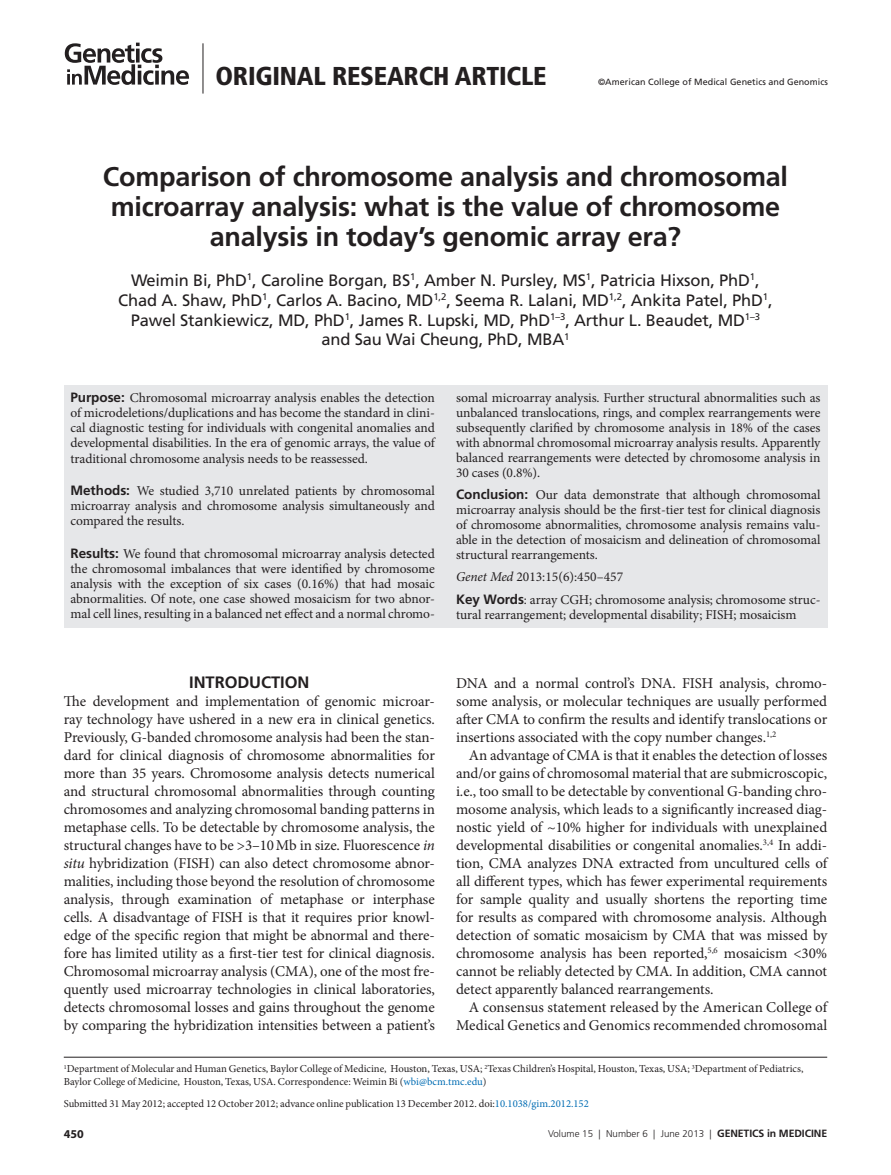
<style>
.page{position:relative;width:891px;height:1175px;background:#fff}
.page>*{position:absolute;margin:0;border:0;box-sizing:border-box;transform-origin:0 0}
.t1{font:700 27px/30px "Frutiger LT Pro";letter-spacing:-.01em;color:#231f20;text-align:center}
.t2{font:900 condensed 25.8px "Frutiger LT Pro";letter-spacing:-.01em;color:#231f20}
.t3{font:16.5px/19.8px "Frutiger LT Pro";letter-spacing:-.01em;color:#231f20;text-align:center}
.t4{font:700 16.5px "Frutiger LT Pro";letter-spacing:-.005em;color:#231f20}
.t5{font:15px/18px "Minion Pro";letter-spacing:-.005em;color:#231f20;text-align:justify}
.t6{font:13.5px/15px "Minion Pro";letter-spacing:-.005em;color:#231f20;text-align:justify}
.t7{font:700 12px "Myriad Pro";color:#231f20}
.t8{font:10.65px/12.9px "Minion Pro";color:#231f20}
.t9{font:300 9.75px "Frutiger LT Pro";color:#231f20}
.t10{font:9px "Frutiger LT Pro";letter-spacing:.005em;color:#231f20}
.s1{font-family:"Frutiger LT Pro";font-weight:700}
.s2{font-style:italic}
.s3{color:#006cb3}
.s4{font-family:"Frutiger LT Pro Bold 2";font-weight:400;font-size:10.5px}
</style>
<div class="page">
<hr style="left:203px;top:43px;width:1px;height:51px;background:#231f20">
<svg style="left:65px;top:43px;width:124px;height:42px"></svg>
<div style="left:64px;top:385px;width:763px;height:243px;background:#e6e7e9"></div>
<hr style="left:64px;top:1056px;width:763px;height:1px;background:#231f20">
<h2 class="t2" style="left:216px;top:60px;width:333px">ORIGINAL RESEARCH ARTICLE</h2>
<p class="t10" style="left:598px;top:76px;width:231px">©American College of Medical Genetics and Genomics</p>
<h1 class="t1" style="left:103px;top:162px;width:687px">Comparison of chromosome analysis and chromosomal microarray analysis: what is the value of chromosome analysis in today’s genomic array era?</h1>
<p class="t3" style="left:118px;top:270px;width:656px">Weimin Bi, PhD<sup>1</sup>, Caroline Borgan, BS<sup>1</sup>, Amber N. Pursley, MS<sup>1</sup>, Patricia Hixson, PhD<sup>1</sup>, Chad A. Shaw, PhD<sup>1</sup>, Carlos A. Bacino, MD<sup>1,2</sup>, Seema R. Lalani, MD<sup>1,2</sup>, Ankita Patel, PhD<sup>1</sup>, Pawel Stankiewicz, MD, PhD<sup>1</sup>, James R. Lupski, MD, PhD<sup>1–3</sup>, Arthur L. Beaudet, MD<sup>1–3 </sup>and Sau Wai Cheung, PhD, MBA<sup>1</sup></p>
<p class="t6" style="left:71px;top:391px;width:366px"><span class="s1">Purpose:</span> Chromosomal microarray analysis enables the detection of microdeletions/duplications and has become the standard in clini&shy;cal diagnostic testing for individuals with congenital anomalies and developmental disabilities. In the era of genomic arrays, the value of traditional chromosome analysis needs to be reassessed.</p>
<p class="t6" style="left:71px;top:483px;width:366px"><span class="s1">Methods:</span> We studied 3,710 unrelated patients by chromosomal microarray analysis and chromosome analysis simultaneously and compared the results.</p>
<p class="t6" style="left:71px;top:546px;width:366px"><span class="s1">Results:</span> We found that chromosomal microarray analysis detected the chromosomal imbalances that were identified by chromosome analysis with the exception of six cases (0.16%) that had mosaic abnormalities. Of note, one case showed mosaicism for two abnor&shy;mal cell lines, resulting in a balanced net effect and a normal chromo-</p>
<p class="t6" style="left:456px;top:390px;width:366px">somal microarray analysis. Further structural abnormalities such as unbalanced translocations, rings, and complex rearrangements were subsequently clarified by chromosome analysis in 18% of the cases with abnormal chromosomal microarray analysis results. Apparently balanced rearrangements were detected by chromosome analysis in 30 cases (0.8%).</p>
<p class="t6" style="left:456px;top:487px;width:366px"><span class="s1">Conclusion:</span> Our data demonstrate that although chromosomal microarray analysis should be the first-tier test for clinical diagnosis of chromosome abnormalities, chromosome analysis remains valu&shy;able in the detection of mosaicism and delineation of chromosomal structural rearrangements.</p>
<p class="t6" style="left:456px;top:566px;width:366px;line-height:22.5px"><span class="s2">Genet Med</span> 2013:15(6):450–457<br><span class="s1">Key Words</span>: array CGH; chromosome analysis; chromosome struc-</p>
<p class="t6" style="left:456px;top:607px;width:342px">tural rearrangement; developmental disability; FISH; mosaicism</p>
<p class="t4" style="left:189px;top:672px;width:122px">Introduction</p>
<p class="t5" style="left:64px;top:692px;width:373px">The development and implementation of genomic microar&shy;ray technology have ushered in a new era in clinical genetics.<br>Previously, G-banded chromosome analysis had been the stan&shy;dard for clinical diagnosis of chromosome abnormalities for more than 35 years. Chromosome analysis detects numerical and structural chromosomal abnormalities through counting chromosomes and analyzing chromosomal banding patterns in metaphase cells. To be detectable by chromosome analysis, the structural changes have to be &gt;3–10Mb in size. Fluorescence <span class="s2">in situ</span> hybridization (FISH) can also detect chromosome abnor&shy;malities, including those beyond the resolution of chromosome analysis, through examination of metaphase or interphase cells. A disadvantage of FISH is that it requires prior knowl&shy;edge of the specific region that might be abnormal and there&shy;fore has limited utility as a first-tier test for clinical diagnosis.<br>Chromosomal microarray analysis (CMA), one of the most fre&shy;quently used microarray technologies in clinical laboratories, detects chromosomal losses and gains throughout the genome by comparing the hybridization intensities between a patient’s</p>
<p class="t5" style="left:456px;top:674px;width:373px">DNA and a normal control’s DNA. FISH analysis, chromo&shy;some analysis, or molecular techniques are usually performed after CMA to confirm the results and identify translocations or insertions associated with the copy number changes.<sup>1,2</sup></p>
<p class="t5" style="left:456px;top:746px;width:373px;text-indent:13px">An advantage of CMA is that it enables the detection of losses and/or gains of chromosomal material that are submicroscopic, i.e., too small to be detectable by conventional G-banding chro&shy;mosome analysis, which leads to a significantly increased diag&shy;nostic yield of ~10% higher for individuals with unexplained developmental disabilities or congenital anomalies.<sup>3,4</sup> In addi&shy;tion, CMA analyzes DNA extracted from uncultured cells of all different types, which has fewer experimental requirements for sample quality and usually shortens the reporting time for results as compared with chromosome analysis. Although detection of somatic mosaicism by CMA that was missed by chromosome analysis has been reported,<sup>5,6</sup> mosaicism &lt;30% cannot be reliably detected by CMA. In addition, CMA cannot detect apparently balanced rearrangements.</p>
<p class="t5" style="left:456px;top:998px;width:373px;text-align:right">A consensus statement released by the American College of<br>Medical Genetics and Genomics recommended chromosomal</p>
<p class="t8" style="left:64px;top:1062px;width:741px"><sup>1</sup>Department of Molecular and Human Genetics, Baylor College of Medicine, Houston, Texas, USA; <sup>2</sup>Texas Children’s Hospital, Houston, Texas, USA; <sup>3</sup>Department of Pediatrics,<br>Baylor College of Medicine, Houston, Texas, USA. Correspondence: Weimin Bi (<span class="s3">wbi@bcm.tmc.edu</span>)</p>
<p class="t8" style="left:64px;top:1097px;width:527px">Submitted 31 May 2012; accepted 12 October 2012; advance online publication 13 December 2012. doi:<span class="s3">10.1038/gim.2012.152</span></p>
<p class="t7" style="left:64px;top:1126px;width:21px">450</p>
<p class="t9" style="left:548px;top:1128px;width:281px">Volume 15 | Number 6 | June 2013 | <span class="s4">GENETICS IN MEDICINE</span></p>
</div>
